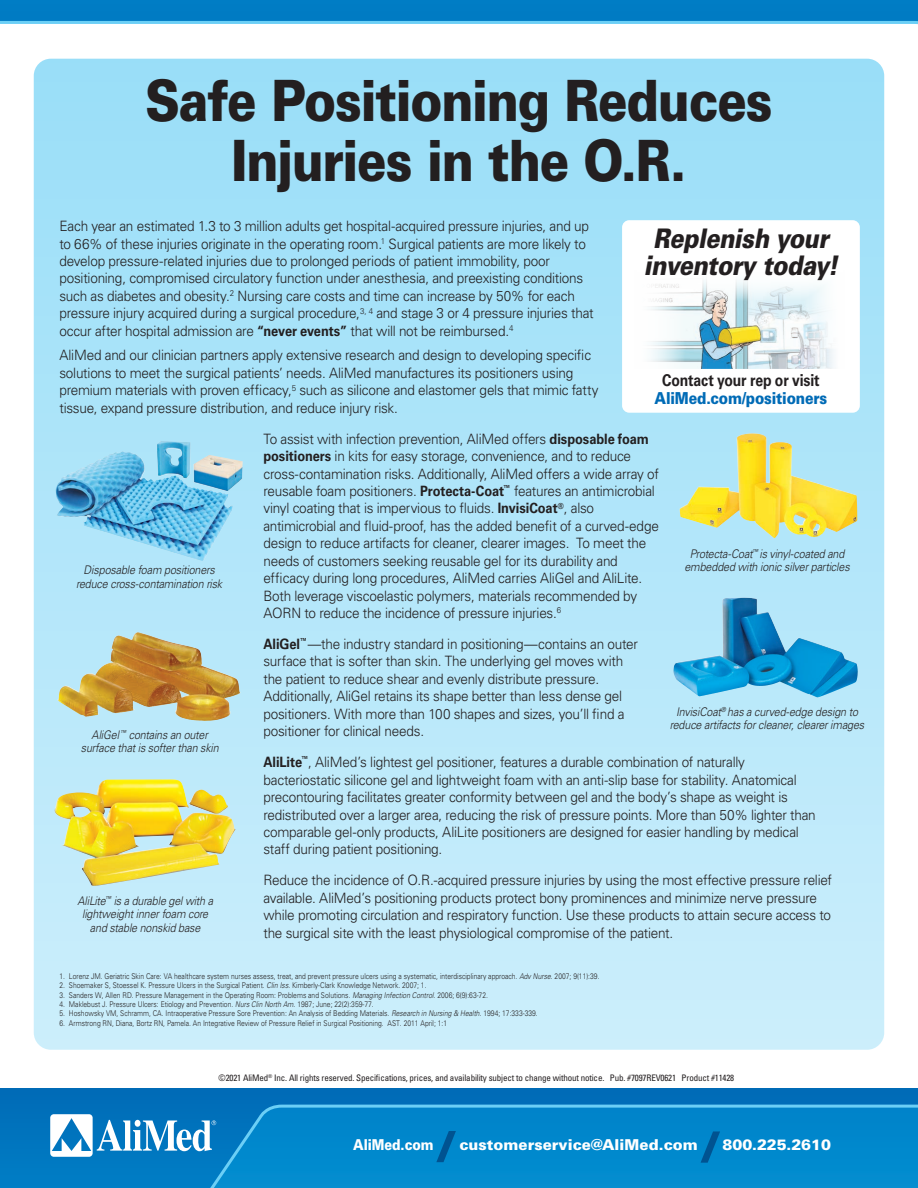
<style>
.page{position:relative;width:918px;height:1188px;background:#fff}
.page>*{position:absolute;margin:0;border:0;box-sizing:border-box;transform-origin:0 0}
.Headline-Univers_Blk{font:900 57px/60px "Univers LT Std";letter-spacing:-.025em;color:#231f20;text-align:center;scale:.85 1}
.t1{font:900 42px "Univers LT Std";color:#005391;scale:1.35 1}
.Headline-Univers_Blk-2{font:italic 900 27px/27px "Univers LT Std";letter-spacing:-.02em;color:#231f20;text-align:center;scale:.85 1}
.Headline-Univers_Blk-3{font:900 16.5px/18px "Univers LT Std";letter-spacing:-.015em;color:#006bb6;text-align:center;scale:.85 1}
.t2{font:900 15px "Univers LT Std";color:#fff}
.t3{font:900 15px "Univers LT Std";color:#fff;scale:.85 1}
.Paragraph_Style_1{font:300 14.25px/17.4px "Univers LT Std";letter-spacing:-.02em;color:#231f20;scale:.95 1}
.t4{font:italic 300 11.85px/13.5px "Univers LT Std";letter-spacing:-.01em;color:#231f20;text-align:center;scale:.9 1}
.t5{font:condensed 9px "Univers LT Std";letter-spacing:-.015em;color:#231f20}
.t6{font:300 7.95px "Univers LT Std";color:#231f20;scale:.85 1}
.s1{font-weight:700}
.s2{font-weight:700;color:#231f20}
.s3{font-style:italic}
</style>
<div class="page">
<div style="left:0;top:1089px;width:918px;height:99px;background:linear-gradient(to right,#0072bc,#0069b6)"></div>
<svg style="left:194px;top:1103px;width:724px;height:85px;background:#0489cd"></svg>
<svg style="left:0;top:0;width:918px;height:143px"></svg>
<svg style="left:50px;top:1114px;width:166px;height:43px"></svg>
<div style="left:34px;top:59px;width:850px;height:991px;background:linear-gradient(to bottom,#99def7,#c9ebf8);border-radius:17px"></div>
<div style="left:622px;top:220px;width:238px;height:193px;background:#fff;border-radius:7px"></div>
<img style="left:651px;top:280px;width:183px;height:89px">
<img style="left:55px;top:441px;width:178px;height:120px">
<img style="left:54px;top:779px;width:182px;height:107px">
<img style="left:679px;top:433px;width:178px;height:106px">
<img style="left:57px;top:632px;width:80px;height:85px">
<img style="left:673px;top:598px;width:67px;height:81px">
<p class="Headline-Univers_Blk" style="left:145px;top:70px;width:740px">Safe Positioning Reduces<br>Injuries in the O.R.</p>
<p class="Headline-Univers_Blk-2" style="left:644px;top:225px;width:230px">Replenish your inventory today!</p>
<p class="Paragraph_Style_1" style="left:59px;top:217px;width:564px">Each year an estimated 1.3 to 3 million adults get hospital-acquired pressure injuries, and up to 66% of these injuries originate in the operating room.<sup>1</sup> Surgical patients are more likely to develop pressure-related injuries due to prolonged periods of patient immobility, poor positioning, compromised circulatory function under anesthesia, and preexisting conditions such as diabetes and obesity.<sup>2</sup> Nursing care costs and time can increase by 50% for each pressure injury acquired during a surgical procedure,<sup>3,</sup> <sup>4</sup> and stage 3 or 4 pressure injuries that occur after hospital admission are <span class="s1">“never events”</span> that will not be reimbursed.<sup>4</sup></p>
<p class="Paragraph_Style_1" style="left:59px;top:347px;width:569px">AliMed and our clinician partners apply extensive research and design to developing specific solutions to meet the surgical patients’ needs. AliMed manufactures its positioners using premium materials with proven efficacy,<sup>5</sup> such as silicone and elastomer gels that mimic fatty tissue, expand pressure distribution, and reduce injury risk.</p>
<p class="Headline-Univers_Blk-3" style="left:655px;top:371px;width:205px"><span class="s2">Contact your rep or visit<br></span>AliMed.com/positioners</p>
<p class="t4" style="left:76px;top:563px;width:164px">Disposable foam positioners reduce cross-contamination risk</p>
<p class="t4" style="left:81px;top:728px;width:155px">AliGel <sup>™</sup> contains an outer surface that is softer than skin</p>
<p class="t4" style="left:77px;top:894px;width:152px">AliLite<sup>™</sup> is a durable gel with a lightweight inner foam core and stable nonskid base</p>
<p class="Paragraph_Style_1" style="left:263px;top:430px;width:418px">To assist with infection prevention, AliMed offers <span class="s1">disposable foam positioners</span> in kits for easy storage, convenience, and to reduce cross-contamination risks. Additionally, AliMed offers a wide array of reusable foam positioners. <span class="s1">Protecta-Coat</span><sup>™</sup> features an antimicrobial vinyl coating that is impervious to fluids. <span class="s1">InvisiCoat</span><sup>®</sup>, also antimicrobial and fluid-proof, has the added benefit of a curved-edge design to reduce artifacts for cleaner, clearer images. To meet the needs of customers seeking reusable gel for its durability and efficacy during long procedures, AliMed carries AliGel and AliLite.<br>Both leverage viscoelastic polymers, materials recommended by AORN to reduce the incidence of pressure injuries.<sup>6</sup></p>
<p class="t4" style="left:684px;top:547px;width:185px">Protecta-Coat<sup>™</sup> is vinyl-coated and embedded with ionic silver particles</p>
<p class="Paragraph_Style_1" style="left:263px;top:635px;width:396px"><span class="s1">AliGel</span><sup>™</sup>—the industry standard in positioning—contains an outer surface that is softer than skin. The underlying gel moves with the patient to reduce shear and evenly distribute pressure.<br>Additionally, AliGel retains its shape better than less dense gel positioners. With more than 100 shapes and sizes, you’ll find a positioner for clinical needs.</p>
<p class="Paragraph_Style_1" style="left:263px;top:753px;width:583px"><span class="s1">AliLite</span><sup>™</sup>, AliMed’s lightest gel positioner, features a durable combination of naturally bacteriostatic silicone gel and lightweight foam with an anti-slip base for stability. Anatomical precontouring facilitates greater conformity between gel and the body’s shape as weight is redistributed over a larger area, reducing the risk of pressure points. More than 50% lighter than comparable gel-only products, AliLite positioners are designed for easier handling by medical staff during patient positioning.</p>
<p class="t4" style="left:670px;top:705px;width:218px">InvisiCoat<sup>®</sup> has a curved-edge design to reduce artifacts for cleaner, clearer images</p>
<p class="Paragraph_Style_1" style="left:263px;top:872px;width:600px">Reduce the incidence of O.R.-acquired pressure injuries by using the most effective pressure relief available. AliMed’s positioning products protect bony prominences and minimize nerve pressure while promoting circulation and respiratory function. Use these products to attain secure access to the surgical site with the least physiological compromise of the patient.----</p>
<p class="t6" style="left:59px;top:971px;width:637px">1. Lorenz JM. Geriatric Skin Care: VA healthcare system nurses assess, treat, and prevent pressure ulcers using a systematic, interdisciplinary approach. <span class="s3">Adv Nurse</span>. 2007; 9(11):39.</p>
<p class="t6" style="left:59px;top:981px;width:433px">2. Shoemaker S, Stoessel K. Pressure Ulcers in the Surgical Patient. <span class="s3">Clin Iss</span>. Kimberly-Clark Knowledge Network. 2007; 1.</p>
<p class="t6" style="left:59px;top:990px;width:506px">3. Sanders W, Allen RD. Pressure Management in the Operating Room: Problems and Solutions. <span class="s3">Managing Infection Control</span>. 2006; 6(9):63-72.</p>
<p class="t6" style="left:59px;top:999px;width:371px">4. Maklebust J. Pressure Ulcers: Etiology and Prevention. <span class="s3">Nurs Clin North Am</span>. 1987; June; 22(2):359-77.</p>
<p class="t6" style="left:59px;top:1009px;width:564px">5. Hoshowsky VM, Schramm, CA. Intraoperative Pressure Sore Prevention: An Analysis of Bedding Materials. <span class="s3">Research in Nursing &amp; Health</span>. 1994; 17:333-339.</p>
<p class="t6" style="left:59px;top:1018px;width:458px">6. Armstrong RN, Diana, Bortz RN, Pamela. An Integrative Review of Pressure Relief in Surgical Positioning. AST. 2011 April; 1:1</p>
<p class="t5" style="left:219px;top:1072px;width:517px">©2021 AliMed<sup>®</sup> Inc. All rights reserved. Specifications, prices, and availability subject to change without notice. Pub. #7097REV0621 Product #11428</p>
<p class="t1" style="left:438px;top:1120px;width:13px">/</p>
<p class="t1" style="left:702px;top:1121px;width:13px">/</p>
<p class="t3" style="left:353px;top:1135px;width:96px">AliMed.com</p>
<p class="t2" style="left:459px;top:1135px;width:240px">customerservice@AliMed.com</p>
<p class="t2" style="left:723px;top:1135px;width:110px">800.225.2610</p>
</div>
